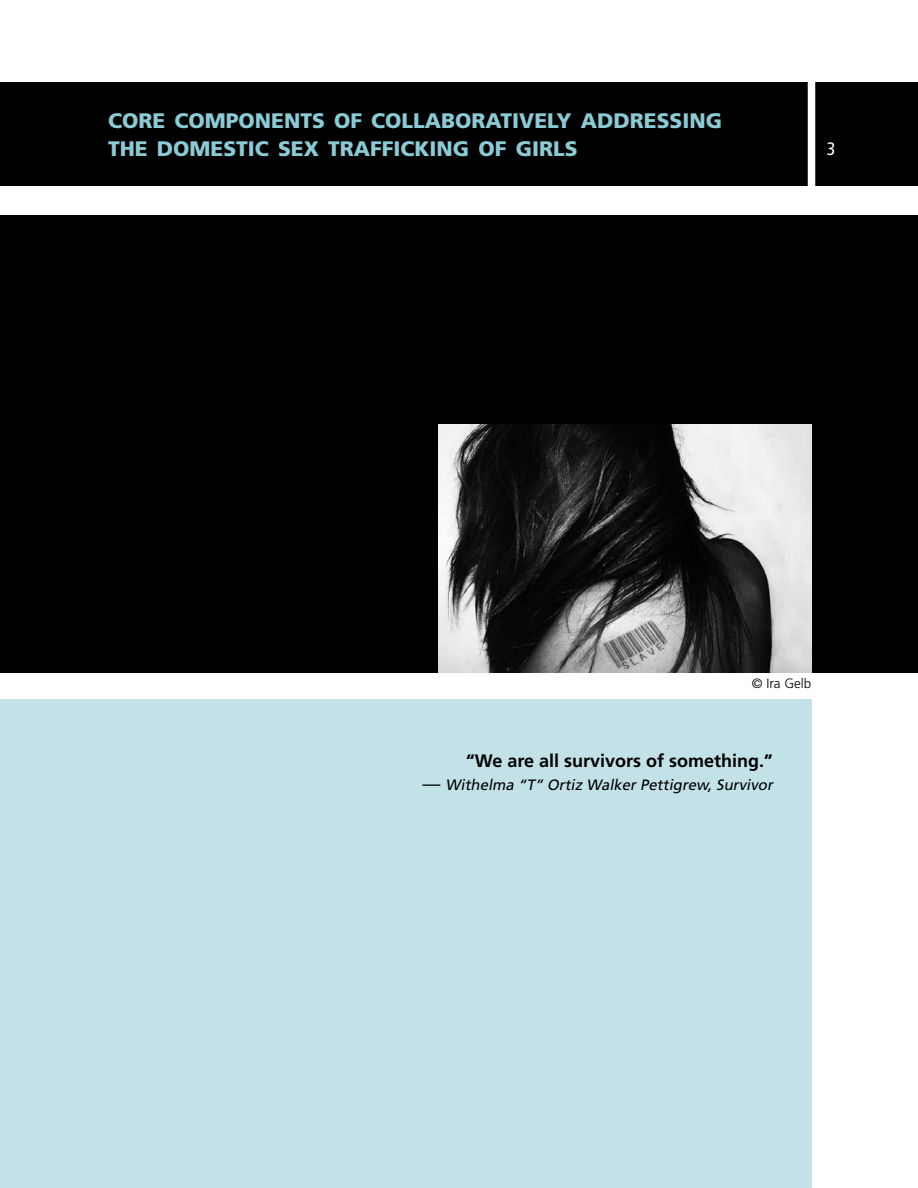
<style>
.page{position:relative;width:918px;height:1188px;background:#fff}
.page>*{position:absolute;margin:0;border:0;box-sizing:border-box;transform-origin:0 0}
.t1{font:900 21px/28.5px "Frutiger";color:#8bcbd5}
.t2{font:700 18px "Frutiger";color:#000}
.t3{font:condensed 18px "Frutiger";color:#fff}
.t4{font:italic 15px "Frutiger";color:#000}
.t5{font:300 13.5px "Frutiger";color:#000}
.s1{font-style:normal;font-size:18px}
</style>
<div class="page">
<div style="left:0;top:82px;width:918px;height:104px;background:#000"></div>
<div style="left:0;top:700px;width:812px;height:488px;background:#c2e2e7"></div>
<div style="left:0;top:215px;width:918px;height:458px;background:#000"></div>
<div style="left:808px;top:70px;width:7px;height:129px;background:#fff"></div>
<img style="left:438px;top:425px;width:374px;height:248px">
<p class="t1" style="left:108px;top:106px;width:616px">CORE COMPONENTS OF COLLABORATIVELY ADDRESSING<br>THE DOMESTIC SEX TRAFFICKING OF GIRLS</p>
<p class="t3" style="left:827px;top:139px;width:10px">3</p>
<p class="t5" style="left:752px;top:676px;width:61px">© Ira Gelb</p>
<p class="t2" style="left:466px;top:750px;width:308px">“We are all survivors of something.”</p>
<p class="t4" style="left:422px;top:776px;width:355px"><span class="s1">—</span> Withelma “T” Ortiz Walker Pettigrew, Survivor</p>
</div>
